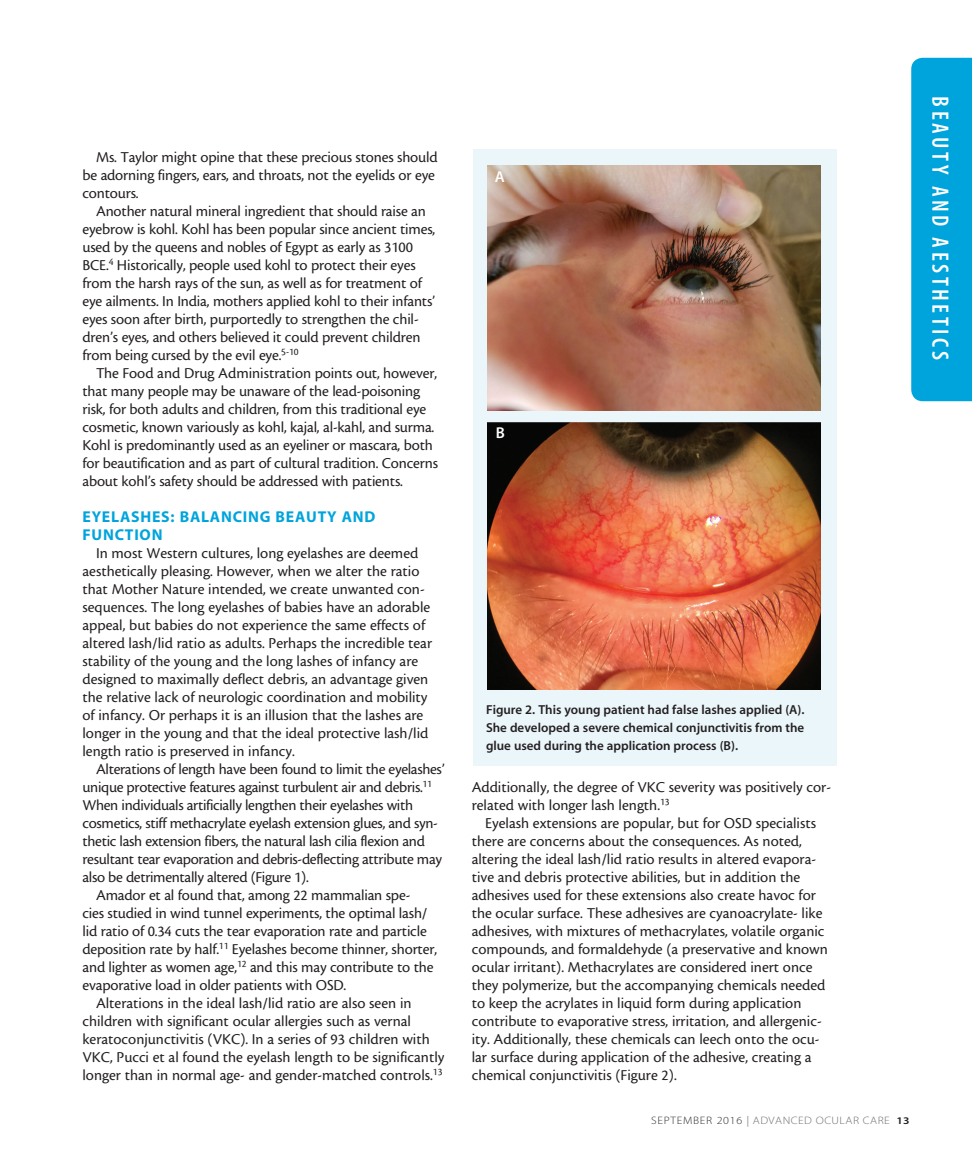
<style>
.page{position:relative;width:972px;height:1161px;background:#fff}
.page>*{position:absolute;margin:0;border:0;box-sizing:border-box;transform-origin:0 0}
.t1{font:23.7px "Myriad MM 565 300";letter-spacing:.15em;color:#fff}
.body{font:15.75px/18px "Cronos MM 408 10";color:#231f20}
.body-2{font:15.75px/18px "Cronos MM 408 10";letter-spacing:-.02em;color:#231f20}
.subhead{font:15.75px/18px "Myriad MM 700 600";letter-spacing:.05em;color:#00a4dc}
.t2{font:15.75px "Myriad MM 565 600";color:#fff}
.t3{font:13.05px/18px "Myriad MM 565 600";color:#231f20;text-align:justify}
.t4{font:10.8px "Myriad MM 215 600";letter-spacing:.04em;color:#6c6d70;scale:1.11 1}
.s1{color:#312f30}
.s2{font-family:"Myriad MM 400 600";color:#939598}
.s3{font-family:"Myriad MM 565 600";font-size:10.2px;color:#231f20}
</style>
<div class="page">
<div style="left:911px;top:58px;width:61px;height:343px;background:#00a4dc"></div>
<div style="left:473px;top:149px;width:364px;height:617px;background:#ebf6fb"></div>
<img style="left:488px;top:422px;width:333px;height:267px">
<img style="left:488px;top:165px;width:333px;height:246px">
<p class="body" style="left:82px;top:148px;width:357px;text-indent:14px">Ms. Taylor might opine that these precious stones should be adorning fingers, ears, and throats, not the eyelids or eye contours.</p>
<p class="body" style="left:82px;top:202px;width:354px;text-indent:14px">Another natural mineral ingredient that should raise an eyebrow is kohl. Kohl has been popular since ancient times, used by the queens and nobles of Egypt as early as 3100<br>BCE.<sup>4</sup> Historically, people used kohl to protect their eyes from the harsh rays of the sun, as well as for treatment of eye ailments. In India, mothers applied kohl to their infants’ eyes soon after birth, purportedly to strengthen the chil&shy;dren’s eyes, and others believed it could prevent children from being cursed by the evil eye.<sup>5-10</sup></p>
<p class="body" style="left:82px;top:364px;width:357px;text-indent:14px">The Food and Drug Administration points out, however, that many people may be unaware of the lead-poisoning risk, for both adults and children, from this traditional eye cosmetic, known variously as kohl, kajal, al-kahl, and surma.<br>Kohl is predominantly used as an eyeliner or mascara, both for beautification and as part of cultural tradition. Concerns about kohl’s safety should be addressed with patients.</p>
<p class="subhead" style="left:82px;top:509px;width:295px">EYELASHES: BALANCING BEAUTY AND<br>FUNCTION</p>
<p class="body" style="left:82px;top:544px;width:351px;text-indent:14px">In most Western cultures, long eyelashes are deemed aesthetically pleasing. However, when we alter the ratio that Mother Nature intended, we create unwanted con&shy;sequences. The long eyelashes of babies have an adorable appeal, but babies do not experience the same effects of altered lash/lid ratio as adults. Perhaps the incredible tear stability of the young and the long lashes of infancy are designed to maximally deflect debris, an advantage given the relative lack of neurologic coordination and mobility of infancy. Or perhaps it is an illusion that the lashes are longer in the young and that the ideal protective lash/lid length ratio is preserved in infancy.</p>
<p class="body-2" style="left:82px;top:760px;width:364px;text-indent:14px">Alterations of length have been found to limit the eyelashes’ unique protective features against turbulent air and debris.<sup>11<br></sup>When individuals artificially lengthen their eyelashes with cosmetics, stiff methacrylate eyelash extension glues, and syn&shy;thetic lash extension fibers, the natural lash cilia flexion and resultant tear evaporation and debris-deflecting attribute may also be detrimentally altered (Figure 1).</p>
<p class="body" style="left:82px;top:886px;width:356px;text-indent:14px">Amador et al found that, among 22 mammalian spe-<br>cies studied in wind tunnel experiments, the optimal lash/ lid ratio of 0.34 cuts the tear evaporation rate and particle deposition rate by half.<sup>11</sup> Eyelashes become thinner, shorter, and lighter as women age,<sup>12</sup> and this may contribute to the evaporative load in older patients with OSD.</p>
<p class="body" style="left:82px;top:994px;width:363px;text-indent:14px">Alterations in the ideal lash/lid ratio are also seen in children with significant ocular allergies such as vernal keratoconjunctivitis (VKC). In a series of 93 children with VKC, Pucci et al found the eyelash length to be significantly longer than in normal age- and gender-matched controls.<sup>13</sup></p>
<p class="t2" style="left:495px;top:169px;width:12px">A</p>
<p class="t2" style="left:496px;top:425px;width:11px">B</p>
<h1 class="t1" style="left:952px;top:96px;width:265px;rotate:90deg">BEAUTY AND AESTHETICS</h1>
<p class="t3" style="left:486px;top:701px;width:320px">Figure 2. This young patient had false lashes applied (A).<br>She developed a severe chemical conjunctivitis from the glue used during the application process (B).</p>
<p class="body" style="left:472px;top:778px;width:361px">Additionally, the degree of VKC severity was positively cor&shy;related with longer lash length.<sup>13</sup></p>
<p class="body" style="left:472px;top:814px;width:358px;text-indent:14px">Eyelash extensions are popular, but for OSD specialists there are concerns about the consequences. As noted, altering the ideal lash/lid ratio results in altered evapora&shy;tive and debris protective abilities, but in addition the adhesives used for these extensions also create havoc for the ocular surface. These adhesives are cyanoacrylate- like adhesives, with mixtures of methacrylates, volatile organic compounds, and formaldehyde (a preservative and known ocular irritant). Methacrylates are considered inert once they polymerize, but the accompanying chemicals needed to keep the acrylates in liquid form during application contribute to evaporative stress, irritation, and allergenic&shy;ity. Additionally, these chemicals can leech onto the ocu&shy;lar surface during application of the adhesive, creating a chemical conjunctivitis (Figure 2).</p>
<p class="t4" style="left:651px;top:1115px;width:234px"><span class="s1">SEPTEMBER 2016</span> <span class="s2">|</span> ADVANCED OCULAR CARE <span class="s3">13</span></p>
</div>
